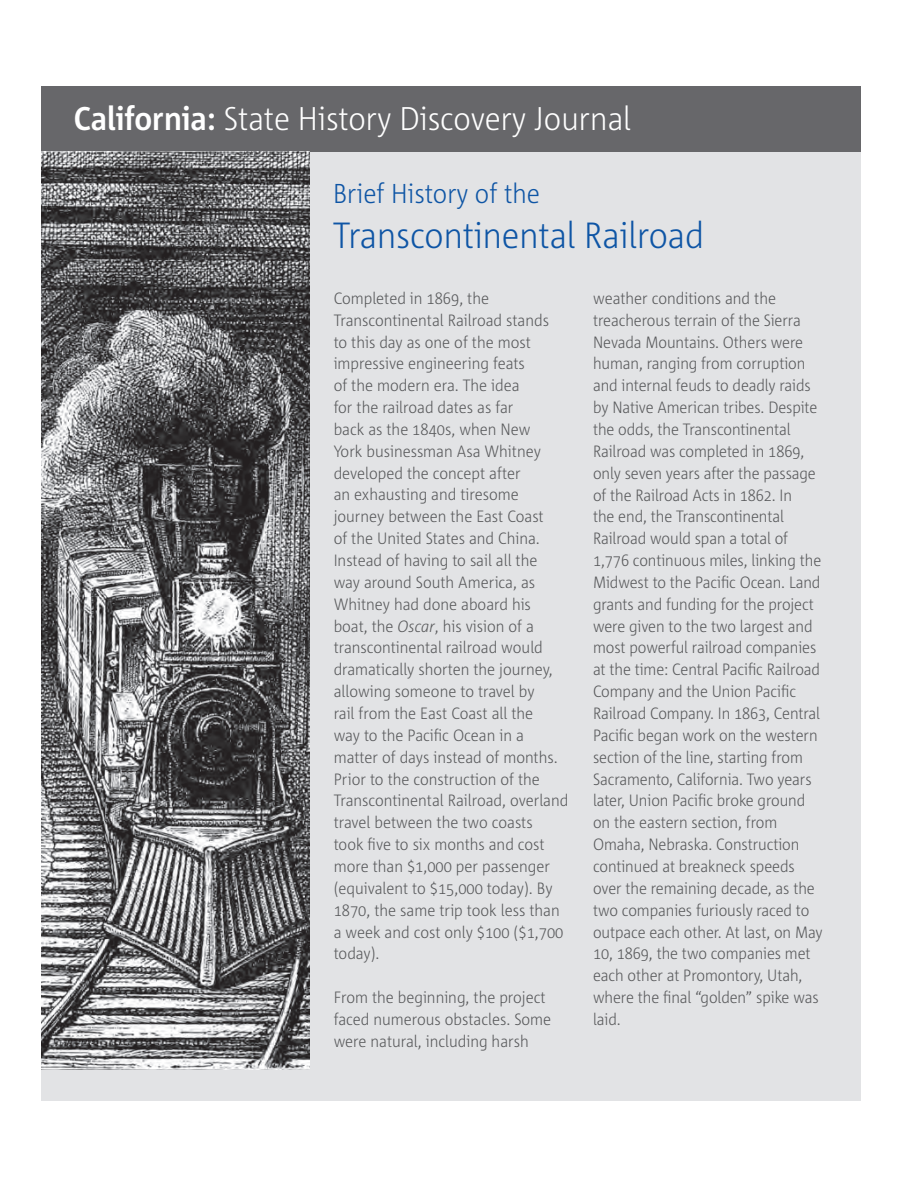
<style>
.page{position:relative;width:918px;height:1188px;background:#fff}
.page>*{position:absolute;margin:0;border:0;box-sizing:border-box;transform-origin:0 0}
.t1{font:300 36.45px "Corpid C1 s S Cd";color:#0e55a5}
.t2{font:300 32.85px "Corpid C1 s S Cd";color:#fff}
.t3{font:300 27.3px "Corpid C1 s S Cd";color:#0e55a5}
.t4{font:300 16.35px/21.9px "Corpid C1 s S Cd";letter-spacing:-.005em;color:#58595b}
.s1{font-weight:700}
.s2{font-style:italic}
</style>
<div class="page">
<div style="left:41px;top:142px;width:820px;height:959px;background:#e2e3e5"></div>
<div style="left:41px;top:86px;width:820px;height:65px;background:#67676a"></div>
<img style="left:42px;top:152px;width:267px;height:918px">
<h2 class="t2" style="left:74px;top:104px;width:559px"><span class="s1">California:</span> State History Discovery Journal</h2>
<h3 class="t3" style="left:333px;top:182px;width:208px">Brief History of the</h3>
<h1 class="t1" style="left:333px;top:220px;width:372px">Transcontinental Railroad</h1>
<p class="t4" style="left:334px;top:288px;width:236px">Completed in 1869, the<br>Transcontinental Railroad stands<br>to this day as one of the most impressive engineering feats<br>of the modern era. The idea<br>for the railroad dates as far<br>back as the 1840s, when New<br>York businessman Asa Whitney developed the concept after<br>an exhausting and tiresome journey between the East Coast<br>of the United States and China.<br>Instead of having to sail all the<br>way around South America, as<br>Whitney had done aboard his boat, the <span class="s2">Oscar</span>, his vision of a transcontinental railroad would dramatically shorten the journey, allowing someone to travel by<br>rail from the East Coast all the<br>way to the Pacific Ocean in a matter of days instead of months.<br>Prior to the construction of the<br>Transcontinental Railroad, overland travel between the two coasts<br>took five to six months and cost more than $1,000 per passenger (equivalent to $15,000 today). By<br>1870, the same trip took less than a week and cost only $100 ($1,700 today).</p>
<p class="t4" style="left:334px;top:987px;width:219px">From the beginning, the project faced numerous obstacles. Some were natural, including harsh</p>
<p class="t4" style="left:593px;top:288px;width:231px">weather conditions and the treacherous terrain of the Sierra<br>Nevada Mountains. Others were human, ranging from corruption and internal feuds to deadly raids by Native American tribes. Despite the odds, the Transcontinental<br>Railroad was completed in 1869, only seven years after the passage of the Railroad Acts in 1862. In<br>the end, the Transcontinental<br>Railroad would span a total of<br>1,776 continuous miles, linking the<br>Midwest to the Pacific Ocean. Land grants and funding for the project were given to the two largest and most powerful railroad companies at the time: Central Pacific Railroad<br>Company and the Union Pacific<br>Railroad Company. In 1863, Central<br>Pacific began work on the western section of the line, starting from<br>Sacramento, California. Two years later, Union Pacific broke ground on the eastern section, from<br>Omaha, Nebraska. Construction continued at breakneck speeds over the remaining decade, as the two companies furiously raced to outpace each other. At last, on May<br>10, 1869, the two companies met each other at Promontory, Utah, where the final “golden” spike was laid.</p>
</div>
